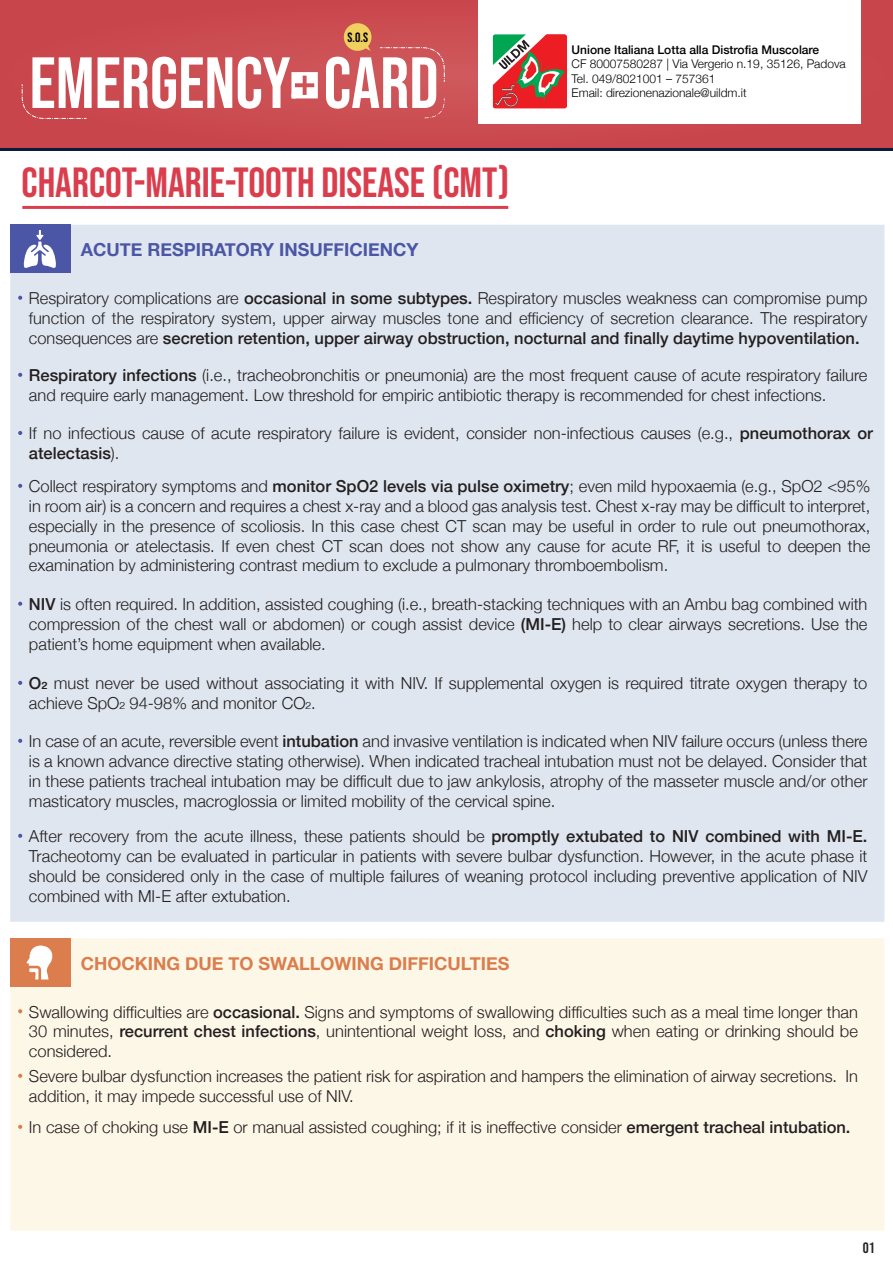
<style>
.page{position:relative;width:893px;height:1263px;background:#fff}
.page>*{position:absolute;margin:0;border:0;box-sizing:border-box;transform-origin:0 0}
.t1{font:42px "Bebas Neue";color:#da3e4d}
.t2{font:700 18px "Helvetica Neue";color:#db7d4c}
.t3{font:700 18px "Helvetica Neue";color:#4b56a6}
.t4{font:300 16.5px/19.8px "Helvetica Neue";color:#231f20;text-align:justify}
.t5{font:15px "Bebas Neue";color:#231f20}
.t6{font:13.5px "Bebas Neue";color:#010101}
.t7{font:300 12px/14.4px "Helvetica Neue";color:#000}
.t8{font:500 12px "Helvetica Neue";color:#000}
.s1{font-weight:500}
</style>
<div class="page">
<div style="left:10px;top:225px;width:874px;height:697px;background:#dfe6ef"></div>
<svg style="left:18px;top:296px;width:4px;height:4px"></svg>
<svg style="left:18px;top:373px;width:4px;height:4px"></svg>
<svg style="left:18px;top:431px;width:4px;height:4px"></svg>
<div style="left:10px;top:225px;width:61px;height:48px;background:#4b56a6"></div>
<svg style="left:23px;top:230px;width:33px;height:38px"></svg>
<svg style="left:18px;top:484px;width:4px;height:4px"></svg>
<svg style="left:18px;top:602px;width:4px;height:4px"></svg>
<svg style="left:18px;top:681px;width:4px;height:4px"></svg>
<svg style="left:18px;top:739px;width:4px;height:4px"></svg>
<svg style="left:18px;top:834px;width:4px;height:4px"></svg>
<hr style="left:22px;top:206px;width:486px;height:3px;background:#da3e4d">
<div style="left:10px;top:938px;width:874px;height:292px;background:#fcf7e7"></div>
<svg style="left:18px;top:1009px;width:4px;height:4px"></svg>
<svg style="left:18px;top:1074px;width:4px;height:4px"></svg>
<div style="left:10px;top:938px;width:61px;height:49px;background:#db7d4c"></div>
<svg style="left:26px;top:945px;width:27px;height:34px"></svg>
<svg style="left:18px;top:1125px;width:4px;height:4px"></svg>
<div style="left:0;top:0;width:893px;height:149px;background:#c9474d"></div>
<div style="left:478px;top:0;width:383px;height:123px;background:#fff"></div>
<svg style="left:98px;top:57px;width:134px;height:52px"></svg>
<svg style="left:238px;top:57px;width:80px;height:52px"></svg>
<svg style="left:22px;top:57px;width:70px;height:62px"></svg>
<svg style="left:326px;top:23px;width:119px;height:95px"></svg>
<hr style="left:0;top:148px;width:893px;height:3px;background:#0b1b3d">
<svg style="left:493px;top:34px;width:74px;height:75px;background:#bc6257"></svg>
<p class="t6" style="left:348px;top:29px;width:22px">S.0.S</p>
<h1 class="t1" style="left:22px;top:158px;width:489px">CHARCOT-MARIE-TOOTH DISEASE (CMT)</h1>
<p class="t3" style="left:81px;top:236px;width:339px">ACUTE RESPIRATORY INSUFFICIENCY</p>
<p class="t8" style="left:572px;top:40px;width:249px">Unione Italiana Lotta alla Distrofia Muscolare</p>
<p class="t7" style="left:572px;top:56px;width:276px">CF 80007580287 | Via Vergerio n.19, 35126, Padova<br>Tel. 049/8021001 – 757361<br>Email: direzionenazionale@uildm.it</p>
<p class="t4" style="left:29px;top:287px;width:840px">Respiratory complications are <span class="s1">occasional in some subtypes.</span> Respiratory muscles weakness can compromise pump function of the respiratory system, upper airway muscles tone and efficiency of secretion clearance. The respiratory consequences are <span class="s1">secretion retention, upper airway obstruction, nocturnal and finally daytime hypoventilation.</span></p>
<p class="t4" style="left:29px;top:364px;width:840px"><span class="s1">Respiratory infections</span> (i.e., tracheobronchitis or pneumonia) are the most frequent cause of acute respiratory failure and require early management. Low threshold for empiric antibiotic therapy is recommended for chest infections.</p>
<p class="t4" style="left:29px;top:422px;width:845px">If no infectious cause of acute respiratory failure is evident, consider non-infectious causes (e.g., <span class="s1">pneumothorax or atelectasis</span>).</p>
<p class="t4" style="left:29px;top:475px;width:843px">Collect respiratory symptoms and <span class="s1">monitor SpO2 levels via pulse oximetry</span>; even mild hypoxaemia (e.g., SpO2 &lt;95% in room air) is a concern and requires a chest x-ray and a blood gas analysis test. Chest x-ray may be difficult to interpret, especially in the presence of scoliosis. In this case chest CT scan may be useful in order to rule out pneumothorax, pneumonia or atelectasis. If even chest CT scan does not show any cause for acute RF, it is useful to deepen the examination by administering contrast medium to exclude a pulmonary thromboembolism.</p>
<p class="t4" style="left:29px;top:593px;width:840px"><span class="s1">NIV</span> is often required. In addition, assisted coughing (i.e., breath-stacking techniques with an Ambu bag combined with compression of the chest wall or abdomen) or cough assist device <span class="s1">(MI-E)</span> help to clear airways secretions. Use the patient’s home equipment when available.</p>
<p class="t4" style="left:29px;top:672px;width:840px"><span class="s1">O₂</span> must never be used without associating it with NIV. If supplemental oxygen is required titrate oxygen therapy to achieve SpO₂ 94-98% and monitor CO₂.</p>
<p class="t4" style="left:29px;top:730px;width:840px">In case of an acute, reversible event <span class="s1">intubation</span> and invasive ventilation is indicated when NIV failure occurs (unless there is a known advance directive stating otherwise). When indicated tracheal intubation must not be delayed. Consider that in these patients tracheal intubation may be difficult due to jaw ankylosis, atrophy of the masseter muscle and/or other masticatory muscles, macroglossia or limited mobility of the cervical spine.</p>
<p class="t4" style="left:29px;top:825px;width:840px">After recovery from the acute illness, these patients should be <span class="s1">promptly extubated to NIV combined with MI-E.<br></span>Tracheotomy can be evaluated in particular in patients with severe bulbar dysfunction. However, in the acute phase it should be considered only in the case of multiple failures of weaning protocol including preventive application of NIV combined with MI-E after extubation.</p>
<p class="t2" style="left:81px;top:949px;width:430px">CHOCKING DUE TO SWALLOWING DIFFICULTIES</p>
<p class="t4" style="left:29px;top:1001px;width:830px">Swallowing difficulties are <span class="s1">occasional.</span> Signs and symptoms of swallowing difficulties such as a meal time longer than 30 minutes, <span class="s1">recurrent chest infections</span>, unintentional weight loss, and <span class="s1">choking</span> when eating or drinking should be considered.</p>
<p class="t4" style="left:29px;top:1065px;width:830px">Severe bulbar dysfunction increases the patient risk for aspiration and hampers the elimination of airway secretions. In addition, it may impede successful use of NIV.</p>
<p class="t4" style="left:29px;top:1116px;width:823px">In case of choking use <span class="s1">MI-E</span> or manual assisted coughing; if it is ineffective consider <span class="s1">emergent tracheal intubation.</span></p>
<p class="t5" style="left:863px;top:1239px;width:13px">01</p>
</div>
